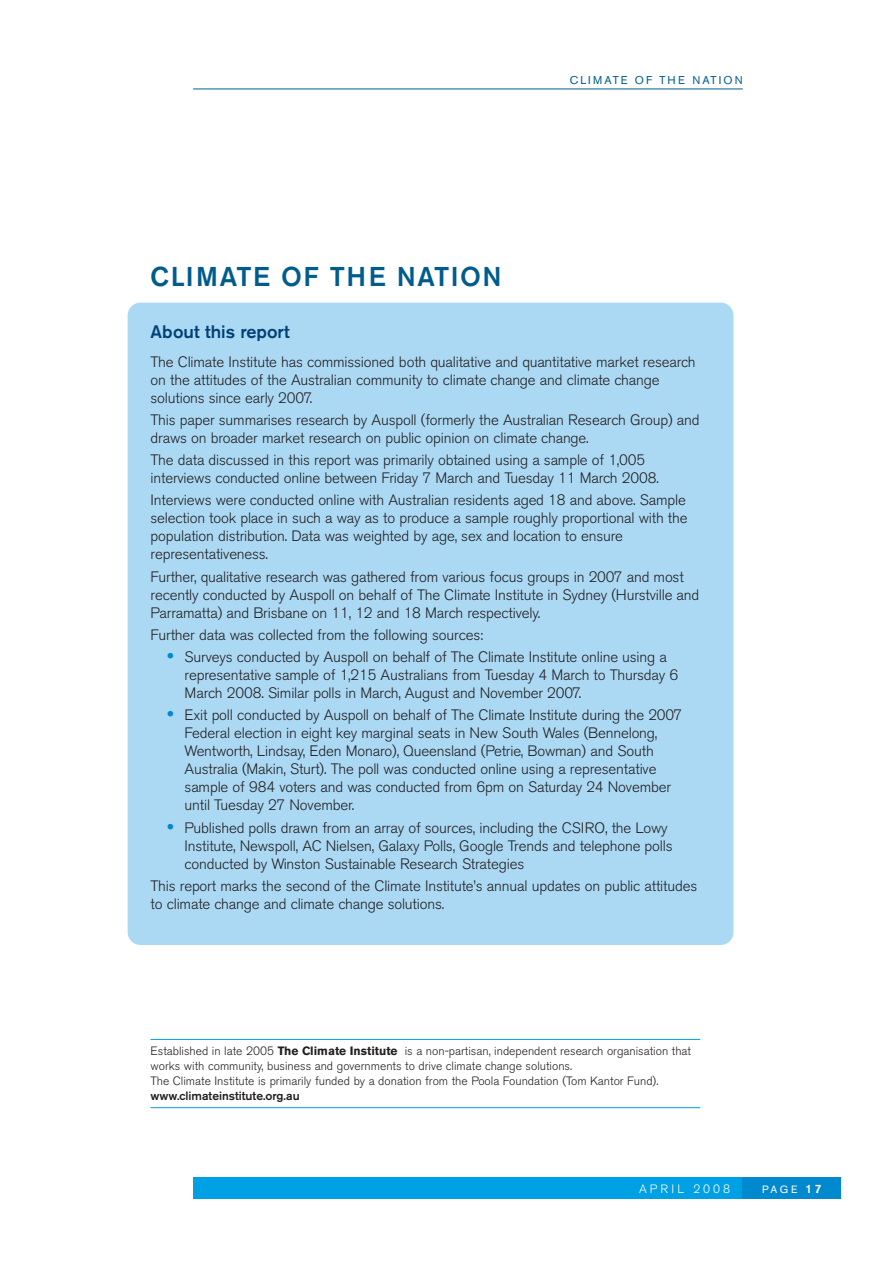
<style>
.page{position:relative;width:893px;height:1263px;background:#fff}
.page>*{position:absolute;margin:0;border:0;box-sizing:border-box;transform-origin:0 0}
.t1{font:500 27px "Akzidenz Grotesk BE";letter-spacing:.055em;color:#005c8d}
.t2{font:500 18px "Akzidenz Grotesk BE";color:#004176}
.t3{font:300 15px/18px "Akzidenz Grotesk BE";letter-spacing:-.01em;color:#231f20}
.t4{font:300 12px/15px "Akzidenz Grotesk BE";color:#231f20}
.t5{font:500 12px "Akzidenz Grotesk BE";color:#231f20}
.t6{font:300 12px "Akzidenz Grotesk BE";letter-spacing:.255em;color:#fff}
.t7{font:11.25px "Akzidenz Grotesk BE";letter-spacing:.175em;color:#005c8d}
.t8{font:10.5px "Akzidenz Grotesk BE";color:#fff}
.s1{font-family:"Akzidenz Grotesk BE Super";font-weight:400;font-size:18px;color:#0089cf}
.s2{font-weight:700}
.s3{font-weight:500;font-size:12px}
</style>
<div class="page">
<hr style="left:193px;top:89px;width:549px;height:1px;background:#005c8d">
<div style="left:193px;top:1178px;width:549px;height:21px;background:#00a0e4"></div>
<div style="left:742px;top:1178px;width:99px;height:21px;background:#0089cf"></div>
<div style="left:128px;top:303px;width:605px;height:642px;background:#abd9f4;border-radius:13px"></div>
<hr style="left:151px;top:1039px;width:549px;height:1px;background:#00a0e4">
<hr style="left:151px;top:1107px;width:549px;height:1px;background:#00a0e4">
<p class="t7" style="left:569px;top:77px;width:174px">CLIMATE OF THE NATION</p>
<h1 class="t1" style="left:151px;top:267px;width:352px">CLIMATE OF THE NATION</h1>
<p class="t2" style="left:151px;top:325px;width:140px">About this report</p>
<p class="t3" style="left:151px;top:354px;width:546px">The Climate Institute has commissioned both qualitative and quantitative market research on the attitudes of the Australian community to climate change and climate change solutions since early 2007.</p>
<p class="t3" style="left:151px;top:412px;width:550px">This paper summarises research by Auspoll (formerly the Australian Research Group) and draws on broader market research on public opinion on climate change.</p>
<p class="t3" style="left:151px;top:453px;width:510px">The data discussed in this report was primarily obtained using a sample of 1,005 interviews conducted online between Friday 7 March and Tuesday 11 March 2008.</p>
<p class="t3" style="left:151px;top:493px;width:538px">Interviews were conducted online with Australian residents aged 18 and above. Sample selection took place in such a way as to produce a sample roughly proportional with the population distribution. Data was weighted by age, sex and location to ensure representativeness.</p>
<p class="t3" style="left:151px;top:569px;width:550px">Further, qualitative research was gathered from various focus groups in 2007 and most recently conducted by Auspoll on behalf of The Climate Institute in Sydney (Hurstville and<br>Parramatta) and Brisbane on 11, 12 and 18 March respectively.</p>
<p class="t3" style="left:151px;top:627px;width:334px">Further data was collected from the following sources:</p>
<p class="t3" style="left:185px;top:650px;width:495px;text-indent:-17px"><span class="s1">•</span> Surveys conducted by Auspoll on behalf of The Climate Institute online using a representative sample of 1,215 Australians from Tuesday 4 March to Thursday 6<br>March 2008. Similar polls in March, August and November 2007.</p>
<p class="t3" style="left:185px;top:708px;width:499px;text-indent:-17px"><span class="s1">•</span> Exit poll conducted by Auspoll on behalf of The Climate Institute during the 2007<br>Federal election in eight key marginal seats in New South Wales (Bennelong, Wentworth, Lindsay, Eden Monaro), Queensland (Petrie, Bowman) and South Australia (Makin, Sturt). The poll was conducted online using a representative sample of 984 voters and was conducted from 6pm on Saturday 24 November until Tuesday 27 November.</p>
<p class="t3" style="left:185px;top:820px;width:489px;text-indent:-17px"><span class="s1">•</span> Published polls drawn from an array of sources, including the CSIRO, the Lowy<br>Institute, Newspoll, AC Nielsen, Galaxy Polls, Google Trends and telephone polls conducted by Winston Sustainable Research Strategies</p>
<p class="t3" style="left:151px;top:878px;width:548px">This report marks the second of the Climate Institute’s annual updates on public attitudes to climate change and climate change solutions.</p>
<p class="t4" style="left:151px;top:1045px;width:542px">Established in late 2005 <span class="s2">The Climate Institute</span> is a non-partisan, independent research organisation that works with community, business and governments to drive climate change solutions.<br>The Climate Institute is primarily funded by a donation from the Poola Foundation (Tom Kantor Fund).</p>
<p class="t5" style="left:151px;top:1091px;width:150px">www.climateinstitute.org.au</p>
<p class="t6" style="left:639px;top:1184px;width:92px">APRIL 2008</p>
<p class="t8" style="left:762px;top:1185px;width:61px">PAGE <span class="s3">17</span></p>
</div>
